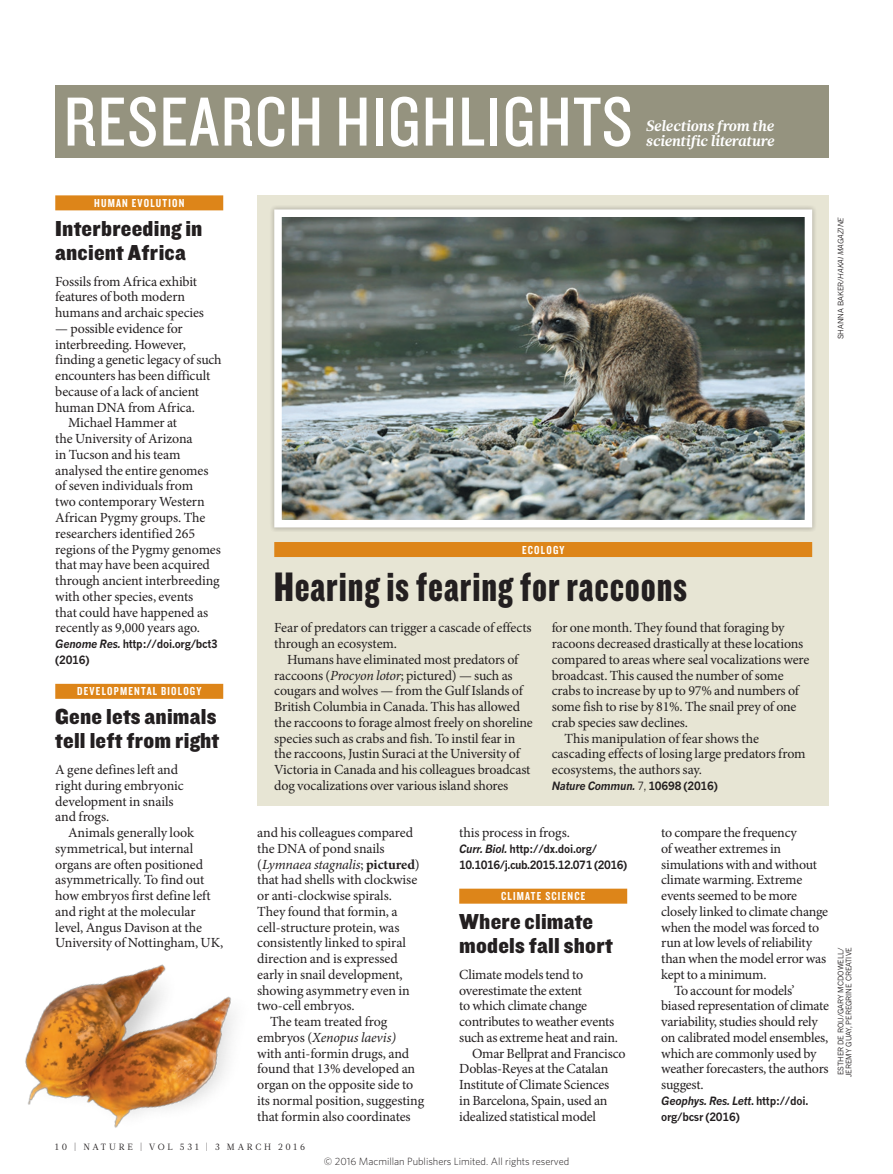
<style>
.page{position:relative;width:893px;height:1174px;background:#fff}
.page>*{position:absolute;margin:0;border:0;box-sizing:border-box;transform-origin:0 0}
.t1{font:72px "Knockout 29 Junior Ltweight";letter-spacing:.02em;color:#fff}
.BRIEFS_BOX_HEAD{font:42.75px "Knockout 69 Full Liteweight";letter-spacing:.02em;color:#231f20}
.RES_HIGH_HEAD_15{font:22.5px/23.7px "Knockout 71 Full Middlewt";letter-spacing:.01em;color:#231f20}
.t2{font:italic 700 15px/15px "Glosa Math";letter-spacing:-.005em;color:#fff}
.BODY_TEXT_R_L_INDENT{font:13.95px/15.8px "Minion Pro";letter-spacing:-.01em;color:#231f20}
.BODY_TEXT_R_L_1ST_PA{font:13.95px/15.8px "Minion Pro";letter-spacing:-.015em;color:#231f20}
.BRIEFS_SUBJECT_STRAP{font:12px "Knockout 49 Liteweight";letter-spacing:.1em;color:#fff}
.BRIEFS_PAPER{font:700 11.25px/15.8px "News Gothic MTOT";letter-spacing:-.02em;color:#231f20;scale:.95 1}
.BRIEFS_PAPER-2{font:700 11.25px/15.8px "News Gothic MTOT";letter-spacing:-.04em;color:#231f20;scale:.95 1}
.BRIEFS_PAPER-3{font:italic 700 11.25px "News Gothic MTOT";letter-spacing:-.02em;color:#231f20;scale:.95 1}
.t3{font:300 10.5px "Whitney";color:#231f20}
.t4{font:9px "Glosa Math";letter-spacing:.3em;color:#231f20}
.PIC_CREDIT{font:7.5px/8.2px "News Gothic MTOT";color:#231f20}
.PIC_CREDIT-2{font:italic 7.5px "News Gothic MTOT";color:#231f20}
.s1{font-style:italic}
.s2{font-weight:400;font-style:normal}
.s3{font-style:normal}
.s4{font-weight:700}
</style>
<div class="page">
<img style="left:25px;top:964px;width:209px;height:164px">
<div style="left:257px;top:195px;width:572px;height:610px;background:#e7e5d4"></div>
<div style="left:269px;top:205px;width:548px;height:327px;background:#231f20;opacity:.25"></div>
<img style="left:283px;top:218px;width:520px;height:300px">
<div style="left:274px;top:209px;width:538px;height:318px;border:8px solid #fff"></div>
<div style="left:274px;top:542px;width:538px;height:15px;background:#dd8519"></div>
<div style="left:55px;top:195px;width:168px;height:15px;background:#dd8519"></div>
<div style="left:459px;top:888px;width:168px;height:15px;background:#dd8519"></div>
<div style="left:55px;top:684px;width:168px;height:15px;background:#dd8519"></div>
<div style="left:55px;top:85px;width:774px;height:72px;background:#95937f"></div>
<h1 class="t1" style="left:64px;top:75px;width:570px">RESEARCH HIGHLIGHTS</h1>
<p class="t2" style="left:646px;top:118px;width:130px">Selections from the scientific literature</p>
<p class="BRIEFS_SUBJECT_STRAP" style="left:94px;top:195px;width:92px">HUMAN EVOLUTION</p>
<p class="RES_HIGH_HEAD_15" style="left:55px;top:216px;width:149px">Interbreeding in ancient Africa</p>
<p class="BODY_TEXT_R_L_1ST_PA" style="left:55px;top:273px;width:150px">Fossils from Africa exhibit features of both modern humans and archaic species</p>
<p class="BODY_TEXT_R_L_1ST_PA" style="left:55px;top:321px;width:168px">— possible evidence for interbreeding. However, finding a genetic legacy of such encounters has been difficult because of a lack of ancient human DNA from Africa.</p>
<p class="BODY_TEXT_R_L_INDENT" style="left:55px;top:415px;width:167px;text-indent:13px">Michael Hammer at<br>the University of Arizona<br>in Tucson and his team analysed the entire genomes of seven individuals from<br>two contemporary Western<br>African Pygmy groups. The researchers identified 265 regions of the Pygmy genomes that may have been acquired through ancient interbreeding with other species, events<br>that could have happened as recently as 9,000 years ago.</p>
<p class="BRIEFS_PAPER" style="left:55px;top:636px;width:173px"><span class="s1">Genome Res.</span> http://doi.org/bct3 (2016)</p>
<p class="BRIEFS_SUBJECT_STRAP" style="left:522px;top:542px;width:44px">ECOLOGY</p>
<p class="BRIEFS_BOX_HEAD" style="left:274px;top:560px;width:414px">Hearing is fearing for raccoons</p>
<p class="BODY_TEXT_R_L_1ST_PA" style="left:274px;top:620px;width:259px">Fear of predators can trigger a cascade of effects through an ecosystem.</p>
<p class="BODY_TEXT_R_L_INDENT" style="left:274px;top:651px;width:260px;text-indent:13px">Humans have eliminated most predators of raccoons (<span class="s1">Procyon lotor</span>; pictured) — such as cougars and wolves — from the Gulf Islands of British Columbia in Canada. This has allowed the raccoons to forage almost freely on shoreline species such as crabs and fish. To instil fear in the raccoons, Justin Suraci at the University of Victoria in Canada and his colleagues broadcast dog vocalizations over various island shores</p>
<p class="BODY_TEXT_R_L_INDENT" style="left:552px;top:620px;width:259px">for one month. They found that foraging by racoons decreased drastically at these locations compared to areas where seal vocalizations were broadcast. This caused the number of some crabs to increase by up to 97% and numbers of some fish to rise by 81%. The snail prey of one crab species saw declines.</p>
<p class="BODY_TEXT_R_L_INDENT" style="left:552px;top:730px;width:255px;text-indent:13px">This manipulation of fear shows the cascading effects of losing large predators from ecosystems, the authors say.</p>
<p class="BRIEFS_PAPER-3" style="left:552px;top:778px;width:176px">Nature Commun. <span class="s2">7,</span> <span class="s3">10698 (2016)</span></p>
<p class="BRIEFS_SUBJECT_STRAP" style="left:77px;top:683px;width:126px">DEVELOPMENTAL BIOLOGY</p>
<p class="RES_HIGH_HEAD_15" style="left:55px;top:704px;width:166px">Gene lets animals tell left from right</p>
<p class="BODY_TEXT_R_L_1ST_PA" style="left:55px;top:762px;width:130px">A gene defines left and right during embryonic development in snails and frogs.</p>
<p class="BODY_TEXT_R_L_INDENT" style="left:55px;top:825px;width:169px;text-indent:13px">Animals generally look symmetrical, but internal organs are often positioned asymmetrically. To find out how embryos first define left and right at the molecular level, Angus Davison at the<br>University of Nottingham, UK,</p>
<p class="BODY_TEXT_R_L_INDENT" style="left:257px;top:825px;width:164px">and his colleagues compared the DNA of pond snails (<span class="s1">Lymnaea stagnalis</span>; <span class="s4">pictured</span>) that had shells with clockwise or anti-clockwise spirals.<br>They found that formin, a cell-structure protein, was consistently linked to spiral direction and is expressed early in snail development, showing asymmetry even in two-cell embryos.</p>
<p class="BODY_TEXT_R_L_INDENT" style="left:257px;top:1014px;width:168px;text-indent:13px">The team treated frog embryos (<span class="s1">Xenopus laevis)<br></span>with anti-formin drugs, and found that 13% developed an organ on the opposite side to its normal position, suggesting that formin also coordinates</p>
<p class="BODY_TEXT_R_L_INDENT" style="left:459px;top:825px;width:112px">this process in frogs.</p>
<p class="BRIEFS_PAPER-2" style="left:459px;top:840px;width:178px"><span class="s1">Curr. Biol.</span> http://dx.doi.org/<br>10.1016/j.cub.2015.12.071 (2016)</p>
<p class="BODY_TEXT_R_L_INDENT" style="left:661px;top:825px;width:168px">to compare the frequency<br>of weather extremes in simulations with and without climate warming. Extreme events seemed to be more closely linked to climate change when the model was forced to run at low levels of reliability than when the model error was kept to a minimum.</p>
<p class="BODY_TEXT_R_L_INDENT" style="left:661px;top:982px;width:169px;text-indent:13px">To account for models’ biased representation of climate variability, studies should rely on calibrated model ensembles, which are commonly used by weather forecasters, the authors suggest.</p>
<p class="BRIEFS_PAPER" style="left:661px;top:1092px;width:156px"><span class="s1">Geophys. Res. Lett</span>. http://doi. org/bcsr (2016)</p>
<p class="BRIEFS_SUBJECT_STRAP" style="left:501px;top:888px;width:86px">CLIMATE SCIENCE</p>
<p class="RES_HIGH_HEAD_15" style="left:459px;top:909px;width:155px">Where climate models fall short</p>
<p class="BODY_TEXT_R_L_1ST_PA" style="left:459px;top:966px;width:160px">Climate models tend to overestimate the extent<br>to which climate change contributes to weather events such as extreme heat and rain.</p>
<p class="BODY_TEXT_R_L_INDENT" style="left:459px;top:1045px;width:168px;text-indent:13px">Omar Bellprat and Francisco<br>Doblas-Reyes at the Catalan<br>Institute of Climate Sciences<br>in Barcelona, Spain, used an idealized statistical model</p>
<p class="t4" style="left:55px;top:1141px;width:251px">10 | NATURE | VOL 531 | 3 MARCH 2016</p>
<p class="t3" style="left:324px;top:1154px;width:247px">© 2016 Macmillan Publishers Limited. All rights reserved</p>
<p class="PIC_CREDIT-2" style="left:836px;top:339px;width:124px;rotate:-90deg"><span class="s3">SHANNA BAKER/</span>HAKAI MAGAZINE</p>
<p class="PIC_CREDIT" style="left:836px;top:1077px;width:131px;rotate:-90deg">ESTHER DE ROIJ/GARY MCDOWELL/<br>JEREMY GUAY, PEREGRINE CREATIVE</p>
</div>
